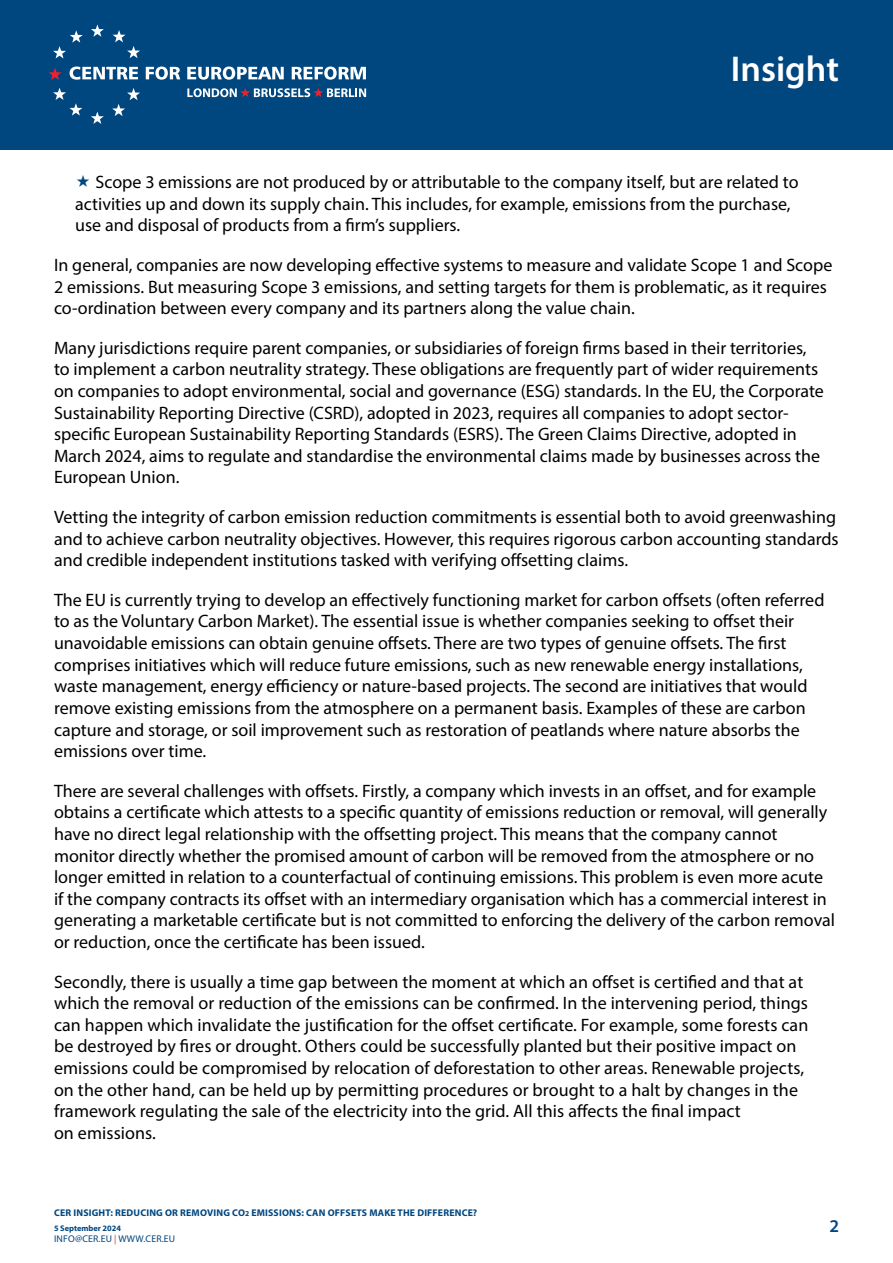
<style>
.page{position:relative;width:893px;height:1263px;background:#fff}
.page>*{position:absolute;margin:0;border:0;box-sizing:border-box;transform-origin:0 0}
.t1{font:600 36px "Myriad Pro";color:#fff}
.t2{font:18px/21.6px "Myriad Pro";color:#000}
.t3{font:600 18px "Myriad Pro";color:#00467f}
.t4{font:700 9.75px "Myriad Pro";letter-spacing:.02em;color:#00467f}
.t5{font:9.75px "Myriad Pro";letter-spacing:.02em;color:#00467f}
.t6{font:700 8.25px "Myriad Pro";color:#00467f}
.s1{font-size:7.5px}
.s2{color:#ee3124}
</style>
<div class="page">
<div style="left:0;top:0;width:893px;height:150px;background:#00467f"></div>
<svg style="left:91px;top:24px;width:13px;height:13px"></svg>
<svg style="left:113px;top:30px;width:27px;height:28px"></svg>
<svg style="left:112px;top:88px;width:28px;height:28px"></svg>
<svg style="left:91px;top:112px;width:13px;height:12px"></svg>
<svg style="left:53px;top:88px;width:29px;height:28px"></svg>
<svg style="left:53px;top:30px;width:30px;height:28px"></svg>
<svg style="left:49px;top:68px;width:13px;height:12px"></svg>
<svg style="left:70px;top:67px;width:68px;height:13px"></svg>
<svg style="left:146px;top:67px;width:34px;height:13px"></svg>
<svg style="left:187px;top:67px;width:97px;height:13px"></svg>
<svg style="left:292px;top:67px;width:74px;height:13px"></svg>
<svg style="left:187px;top:88px;width:179px;height:9px"></svg>
<h1 class="t1" style="left:731px;top:46px;width:110px">Insight</h1>
<p class="t2" style="left:75px;top:171px;width:725px;text-indent:20px">Scope 3 emissions are not produced by or attributable to the company itself, but are related to activities up and down its supply chain. This includes, for example, emissions from the purchase, use and disposal of products from a firm’s suppliers.</p>
<p class="t2" style="left:54px;top:254px;width:780px">In general, companies are now developing effective systems to measure and validate Scope 1 and Scope<br>2 emissions. But measuring Scope 3 emissions, and setting targets for them is problematic, as it requires co-ordination between every company and its partners along the value chain.</p>
<p class="t2" style="left:54px;top:337px;width:771px">Many jurisdictions require parent companies, or subsidiaries of foreign firms based in their territories, to implement a carbon neutrality strategy. These obligations are frequently part of wider requirements on companies to adopt environmental, social and governance (ESG) standards. In the EU, the Corporate Sustainability Reporting Directive (CSRD), adopted in 2023, requires all companies to adopt sector&shy;specific European Sustainability Reporting Standards (ESRS). The Green Claims Directive, adopted in March 2024, aims to regulate and standardise the environmental claims made by businesses across the European Union.</p>
<p class="t2" style="left:54px;top:506px;width:786px">Vetting the integrity of carbon emission reduction commitments is essential both to avoid greenwashing and to achieve carbon neutrality objectives. However, this requires rigorous carbon accounting standards and credible independent institutions tasked with verifying offsetting claims.</p>
<p class="t2" style="left:54px;top:589px;width:772px">The EU is currently trying to develop an effectively functioning market for carbon offsets (often referred to as the Voluntary Carbon Market). The essential issue is whether companies seeking to offset their unavoidable emissions can obtain genuine offsets. There are two types of genuine offsets. The first comprises initiatives which will reduce future emissions, such as new renewable energy installations, waste management, energy efficiency or nature-based projects. The second are initiatives that would remove existing emissions from the atmosphere on a permanent basis. Examples of these are carbon capture and storage, or soil improvement such as restoration of peatlands where nature absorbs the emissions over time.</p>
<p class="t2" style="left:54px;top:779px;width:783px">There are several challenges with offsets. Firstly, a company which invests in an offset, and for example obtains a certificate which attests to a specific quantity of emissions reduction or removal, will generally have no direct legal relationship with the offsetting project. This means that the company cannot monitor directly whether the promised amount of carbon will be removed from the atmosphere or no longer emitted in relation to a counterfactual of continuing emissions. This problem is even more acute if the company contracts its offset with an intermediary organisation which has a commercial interest in generating a marketable certificate but is not committed to enforcing the delivery of the carbon removal or reduction, once the certificate has been issued.</p>
<p class="t2" style="left:54px;top:970px;width:756px">Secondly, there is usually a time gap between the moment at which an offset is certified and that at which the removal or reduction of the emissions can be confirmed. In the intervening period, things can happen which invalidate the justification for the offset certificate. For example, some forests can be destroyed by fires or drought. Others could be successfully planted but their positive impact on emissions could be compromised by relocation of deforestation to other areas. Renewable projects, on the other hand, can be held up by permitting procedures or brought to a halt by changes in the framework regulating the sale of the electricity into the grid. All this affects the final impact<br>on emissions.</p>
<p class="t4" style="left:54px;top:1207px;width:425px">CER INSIGHT: REDUCING OR REMOVING CO<span class="s1">2</span> EMISSIONS: CAN OFFSETS MAKE THE DIFFERENCE?</p>
<p class="t6" style="left:54px;top:1223px;width:68px">5 September 2024</p>
<p class="t5" style="left:54px;top:1233px;width:123px">INFO@CER.EU <span class="s2">|</span> WWW.CER.EU</p>
<p class="t3" style="left:829px;top:1215px;width:11px">2</p>
</div>
